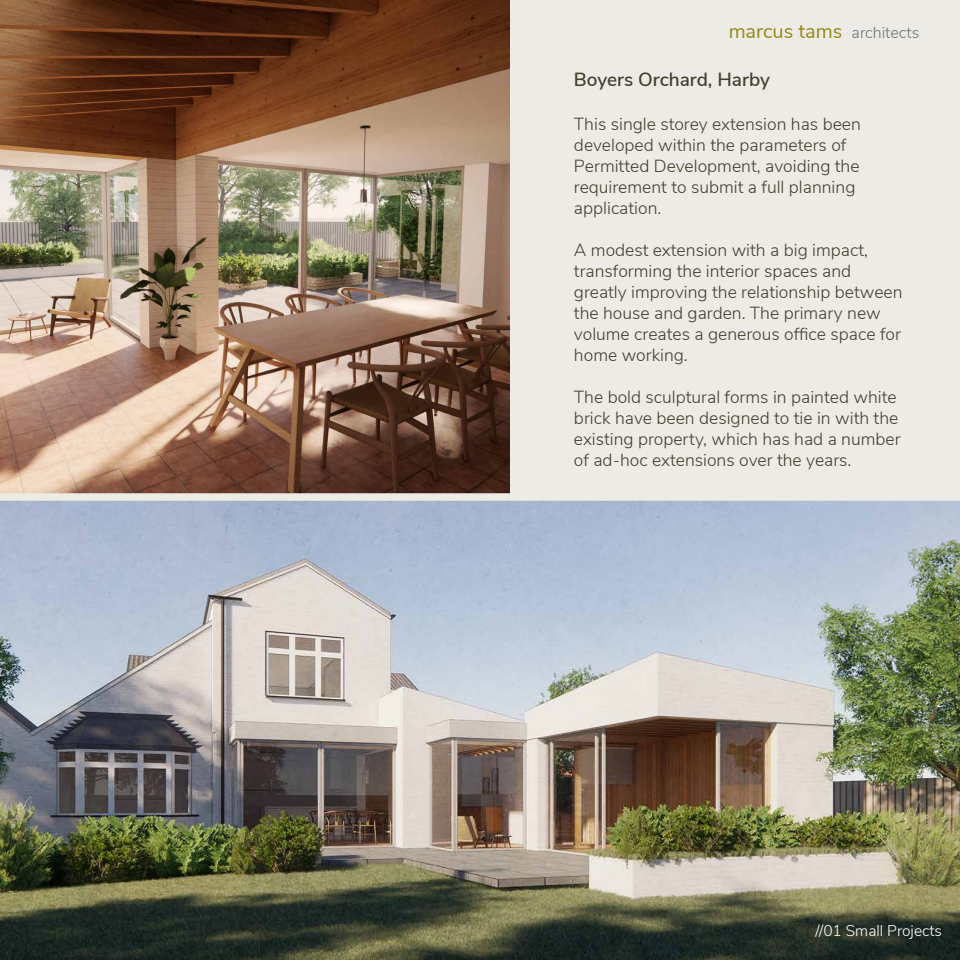
<style>
.page{position:relative;width:960px;height:960px;background:#fff}
.page>*{position:absolute;margin:0;border:0;box-sizing:border-box;transform-origin:0 0}
.t1{font:19.9px "Nunito Sans";color:#958918}
.t2{font:600 19px "Nunito Sans";color:#473e2e}
.t3{font:300 17.5px/21px "Nunito Sans";color:#473e2e}
.t4{font:300 15.5px "Nunito Sans";color:#fff}
.s1{font-weight:300;font-size:15.95px;color:#737373}
</style>
<div class="page">
<img style="left:0;top:501px;width:960px;height:459px">
<img style="left:0;top:0;width:510px;height:493px">
<div style="left:510px;top:0;width:450px;height:497px;background:#ecebe6"></div>
<div style="left:0;top:493px;width:960px;height:8px;background:#ecebe6"></div>
<p class="t1" style="left:729px;top:17px;width:192px">marcus tams <span class="s1">architects</span></p>
<p class="t2" style="left:574px;top:66px;width:198px">Boyers Orchard, Harby</p>
<p class="t3" style="left:574px;top:112px;width:289px">This single storey extension has been developed within the parameters of<br>Permitted Development, avoiding the requirement to submit a full planning application.</p>
<p class="t3" style="left:574px;top:238px;width:330px">A modest extension with a big impact, transforming the interior spaces and greatly improving the relationship between the house and garden. The primary new volume creates a generous office space for home working.</p>
<p class="t3" style="left:574px;top:385px;width:328px">The bold sculptural forms in painted white brick have been designed to tie in with the existing property, which has had a number of ad-hoc extensions over the years.</p>
<p class="t4" style="left:816px;top:919px;width:128px">//01 Small Projects</p>
</div>
